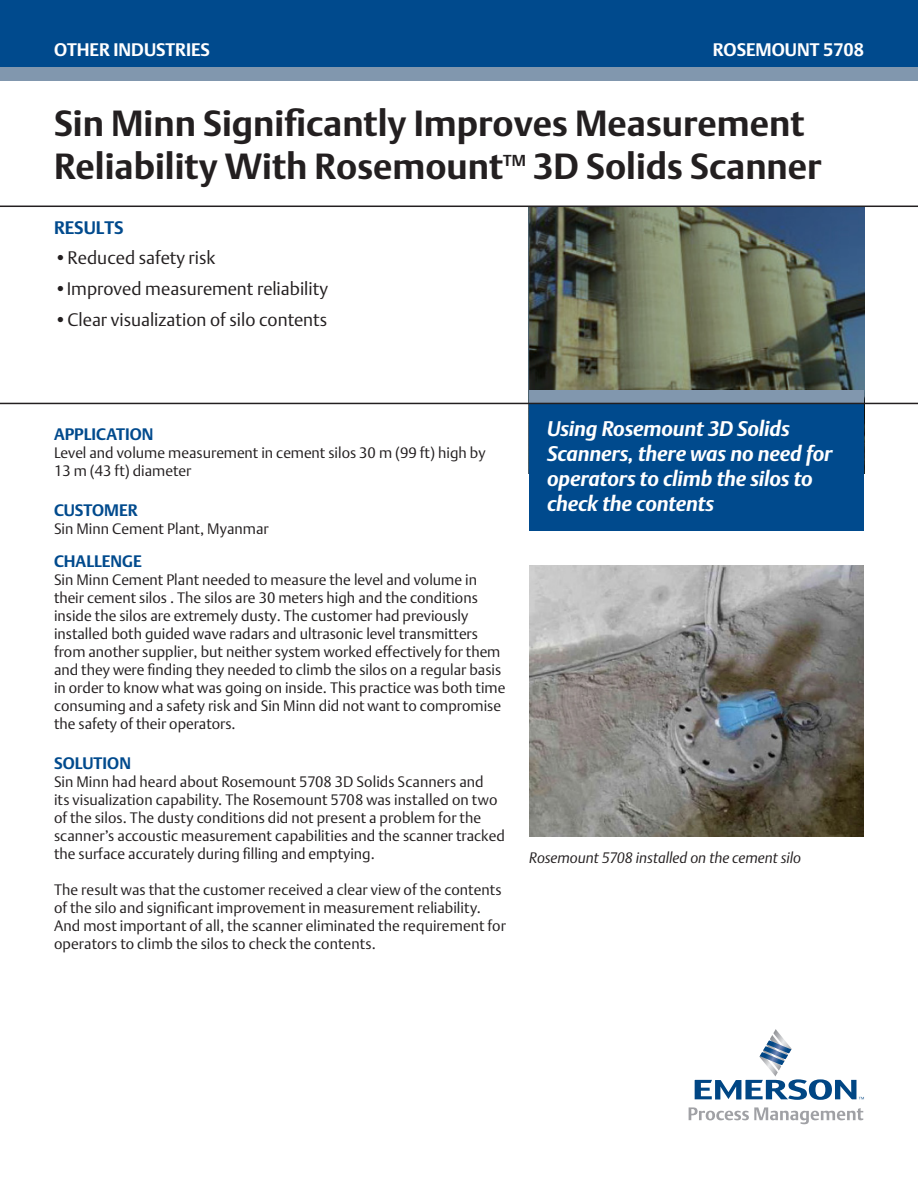
<style>
.page{position:relative;width:918px;height:1188px;background:#fff}
.page>*{position:absolute;margin:0;border:0;box-sizing:border-box;transform-origin:0 0}
.t1{font:700 36px/43.2px "DTL Argo T";color:#231f20}
.t2{font:italic 700 21px/25.2px "DTL Argo T";letter-spacing:-.005em;color:#fff}
.t3{font:18px "DTL Argo T Light";color:#231f20}
.t4{font:700 18px "DTL Argo T";color:#fff}
.t5{font:700 18px "DTL Argo T";color:#004a8d}
.t6{font:700 16.5px "DTL Argo T";color:#004a8d}
.t7{font:700 15.75px "DTL Argo T";color:#231f20}
.t8{font:15px/18px "DTL Argo T Light";color:#231f20}
.t9{font:italic 15px "DTL Argo T Light";color:#231f20}
</style>
<div class="page">
<img style="left:529px;top:207px;width:335px;height:183px">
<svg style="left:695px;top:1029px;width:169px;height:71px"></svg>
<svg style="left:689px;top:1107px;width:174px;height:17px"></svg>
<div style="left:529px;top:390px;width:335px;height:14px;background:#8197ae"></div>
<div style="left:529px;top:404px;width:335px;height:127px;background:#004a8d"></div>
<div style="left:0;top:0;width:918px;height:68px;background:#004a8d"></div>
<div style="left:0;top:68px;width:918px;height:13px;background:#8197ae"></div>
<hr style="left:0;top:206px;width:918px;height:1px;background:#231f20">
<hr style="left:0;top:403px;width:918px;height:1px;background:#231f20">
<img style="left:530px;top:566px;width:334px;height:271px">
<p class="t4" style="left:54px;top:39px;width:158px">OTHER INDUSTRIES</p>
<p class="t4" style="left:713px;top:39px;width:153px">ROSEMOUNT 5708</p>
<p class="t1" style="left:54px;top:101px;width:752px">Sin Minn Significantly Improves Measurement<br>Reliability With Rosemount</p>
<p class="t7" style="left:503px;top:151px;width:24px">TM</p>
<p class="t1" style="left:533px;top:144px;width:290px">3D Solids Scanner</p>
<p class="t5" style="left:54px;top:217px;width:71px">RESULTS</p>
<p class="t3" style="left:54px;top:247px;width:163px">• Reduced safety risk</p>
<p class="t3" style="left:54px;top:278px;width:275px">•Improved measurement reliability</p>
<p class="t3" style="left:54px;top:308px;width:275px">• Clear visualization of silo contents</p>
<p class="t6" style="left:54px;top:425px;width:101px">APPLICATION</p>
<p class="t8" style="left:54px;top:444px;width:433px">Level and volume measurement in cement silos 30 m (99 ft) high by</p>
<p class="t8" style="left:54px;top:462px;width:139px">13 m (43 ft) diameter</p>
<p class="t6" style="left:54px;top:500px;width:85px">CUSTOMER</p>
<p class="t8" style="left:54px;top:519px;width:216px">Sin Minn Cement Plant, Myanmar</p>
<p class="t6" style="left:54px;top:551px;width:89px">CHALLENGE</p>
<p class="t8" style="left:54px;top:571px;width:453px">Sin Minn Cement Plant needed to measure the level and volume in their cement silos . The silos are 30 meters high and the conditions inside the silos are extremely dusty. The customer had previously installed both guided wave radars and ultrasonic level transmitters from another supplier, but neither system worked effectively for them and they were finding they needed to climb the silos on a regular basis in order to know what was going on inside. This practice was both time consuming and a safety risk and Sin Minn did not want to compromise the safety of their operators.</p>
<p class="t6" style="left:54px;top:753px;width:79px">SOLUTION</p>
<p class="t8" style="left:54px;top:772px;width:452px">Sin Minn had heard about Rosemount 5708 3D Solids Scanners and<br>its visualization capability. The Rosemount 5708 was installed on two of the silos. The dusty conditions did not present a problem for the scanner’s accoustic measurement capabilities and the scanner tracked the surface accurately during filling and emptying.</p>
<p class="t8" style="left:54px;top:880px;width:454px">The result was that the customer received a clear view of the contents of the silo and significant improvement in measurement reliability.<br>And most important of all, the scanner eliminated the requirement for operators to climb the silos to check the contents.</p>
<p class="t2" style="left:547px;top:415px;width:287px">Using Rosemount 3D Solids<br>Scanners, there was no need for operators to climb the silos to check the contents</p>
<p class="t9" style="left:529px;top:849px;width:273px">Rosemount 5708 installed on the cement silo</p>
</div>
